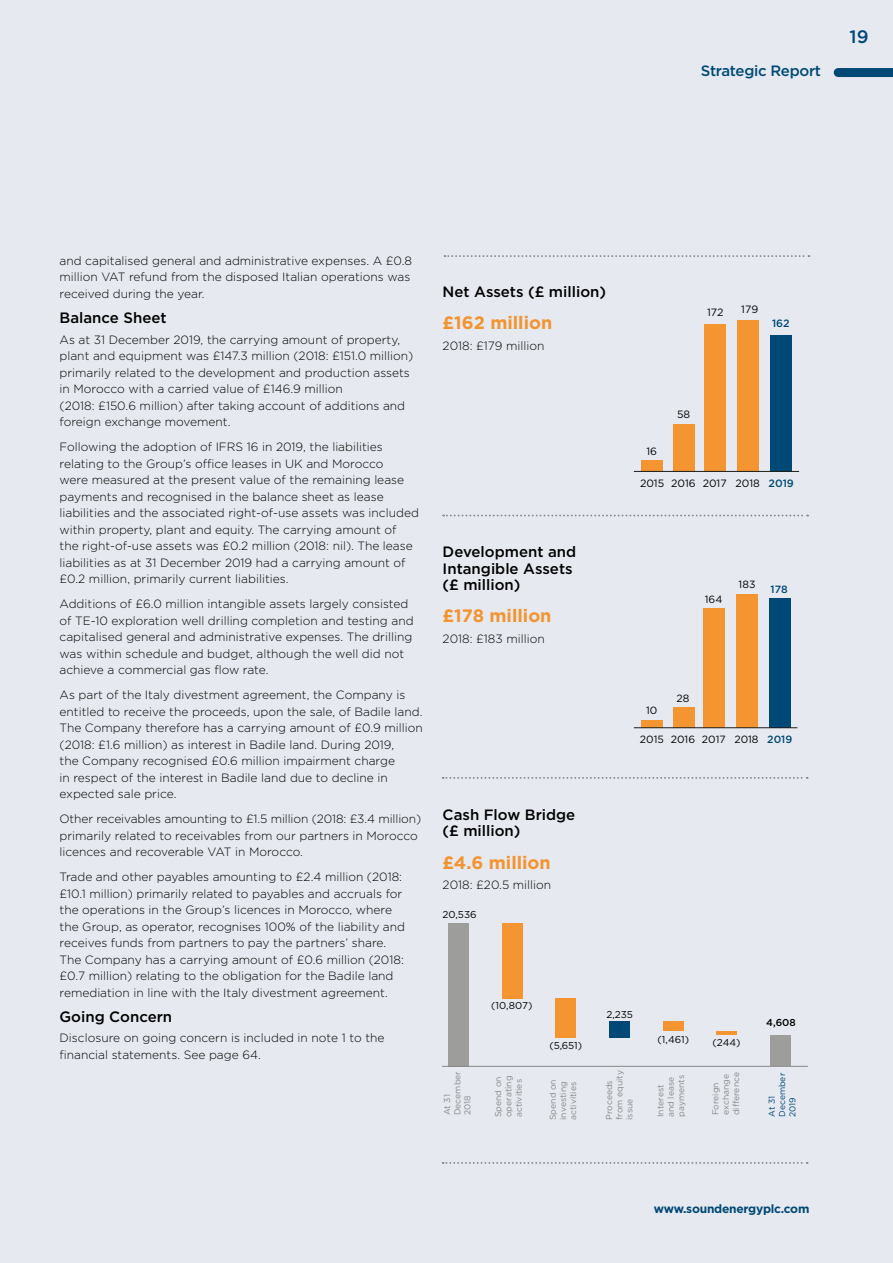
<style>
.page{position:relative;width:893px;height:1263px;background:#e6eaf0}
.page>*{position:absolute;margin:0;border:0;box-sizing:border-box;transform-origin:0 0}
.t1{font:700 18px "Gotham";color:#f39430}
.t2{font:500 18px "Gotham";color:#004876}
.t3{font:500 15px/16.5px "Gotham";color:#000}
.t4{font:500 15px "Gotham";letter-spacing:-.02em;color:#004876}
.t5{font:300 12px/16.5px "Gotham";color:#000}
.t6{font:700 12px "Gotham";letter-spacing:-.02em;color:#004876}
.t7{font:10.65px "Gotham";color:#020203}
.t8{font:500 10.65px "Gotham";color:#004876}
.t9{font:10.5px "Gotham";color:#020203}
.t10{font:500 10.5px "Gotham";color:#004876}
.t11{font:10.05px "Gotham";color:#020203}
.t12{font:500 10.05px "Gotham";color:#000}
.t13{font:8.55px/10.4px "Gotham";color:#878787}
.t14{font:8.55px/10.4px "Gotham";color:#004876}
.s1{font-weight:500;color:#004876}
</style>
<div class="page">
<div style="left:770px;top:335px;width:22px;height:136px;background:#004876"></div>
<div style="left:737px;top:320px;width:22px;height:151px;background:#f49532"></div>
<div style="left:704px;top:324px;width:21px;height:147px;background:#f49532"></div>
<div style="left:642px;top:460px;width:21px;height:11px;background:#f49532"></div>
<div style="left:673px;top:424px;width:22px;height:47px;background:#f49532"></div>
<hr style="left:634px;top:471px;width:165px;height:1px;background:#1e1e1c">
<svg style="left:444px;top:255px;width:365px;height:2px"></svg>
<svg style="left:443px;top:515px;width:365px;height:1px"></svg>
<div style="left:769px;top:598px;width:21px;height:130px;background:#004876"></div>
<div style="left:736px;top:594px;width:22px;height:134px;background:#f49532"></div>
<div style="left:703px;top:608px;width:21px;height:120px;background:#f49532"></div>
<div style="left:641px;top:721px;width:22px;height:7px;background:#f49532"></div>
<div style="left:673px;top:707px;width:21px;height:21px;background:#f49532"></div>
<hr style="left:634px;top:727px;width:163px;height:1px;background:#1e1e1c">
<div style="left:663px;top:1021px;width:20px;height:10px;background:#f49532"></div>
<hr style="left:717px;top:1031px;width:20px;height:4px;background:#f49532">
<div style="left:609px;top:1021px;width:21px;height:16px;background:#004876"></div>
<div style="left:556px;top:998px;width:20px;height:40px;background:#f49532"></div>
<div style="left:448px;top:923px;width:20px;height:143px;background:#9d9d9c"></div>
<div style="left:770px;top:1035px;width:21px;height:31px;background:#9d9d9c"></div>
<div style="left:502px;top:923px;width:20px;height:75px;background:#f49532"></div>
<hr style="left:443px;top:1066px;width:365px;height:1px;background:#878787">
<svg style="left:443px;top:777px;width:365px;height:2px"></svg>
<svg style="left:443px;top:1162px;width:365px;height:2px"></svg>
<div style="left:838px;top:68px;width:55px;height:9px;background:#004876"></div>
<p class="t4" style="left:701px;top:61px;width:122px">Strategic Report</p>
<h1 class="t2" style="left:850px;top:25px;width:20px">19</h1>
<p class="t5" style="left:60px;top:252px;width:354px">and capitalised general and administrative expenses. A £0.8 million VAT refund from the disposed Italian operations was received during the year.</p>
<p class="t3" style="left:60px;top:309px;width:109px">Balance Sheet</p>
<p class="t5" style="left:60px;top:331px;width:355px">As at 31 December 2019, the carrying amount of property, plant and equipment was £147.3 million (2018: £151.0 million) primarily related to the development and production assets in Morocco with a carried value of £146.9 million<br>(2018: £150.6 million) after taking account of additions and foreign exchange movement.</p>
<p class="t5" style="left:60px;top:438px;width:361px">Following the adoption of IFRS 16 in 2019, the liabilities relating to the Group’s office leases in UK and Morocco<br>were measured at the present value of the remaining lease payments and recognised in the balance sheet as lease liabilities and the associated right-of-use assets was included within property, plant and equity. The carrying amount of<br>the right-of-use assets was £0.2 million (2018: nil). The lease liabilities as at 31 December 2019 had a carrying amount of £0.2 million, primarily current liabilities.</p>
<p class="t5" style="left:60px;top:595px;width:356px">Additions of £6.0 million intangible assets largely consisted of TE-10 exploration well drilling completion and testing and capitalised general and administrative expenses. The drilling was within schedule and budget, although the well did not achieve a commercial gas flow rate.</p>
<p class="t5" style="left:60px;top:686px;width:365px">As part of the Italy divestment agreement, the Company is entitled to receive the proceeds, upon the sale, of Badile land.<br>The Company therefore has a carrying amount of £0.9 million (2018: £1.6 million) as interest in Badile land. During 2019,<br>the Company recognised £0.6 million impairment charge<br>in respect of the interest in Badile land due to decline in expected sale price.</p>
<p class="t5" style="left:60px;top:810px;width:363px">Other receivables amounting to £1.5 million (2018: £3.4 million) primarily related to receivables from our partners in Morocco licences and recoverable VAT in Morocco.</p>
<p class="t5" style="left:60px;top:868px;width:347px">Trade and other payables amounting to £2.4 million (2018: £10.1 million) primarily related to payables and accruals for the operations in the Group’s licences in Morocco, where the Group, as operator, recognises 100% of the liability and receives funds from partners to pay the partners’ share.<br>The Company has a carrying amount of £0.6 million (2018: £0.7 million) relating to the obligation for the Badile land remediation in line with the Italy divestment agreement.</p>
<p class="t3" style="left:60px;top:1008px;width:114px">Going Concern</p>
<p class="t5" style="left:60px;top:1029px;width:326px">Disclosure on going concern is included in note 1 to the financial statements. See page 64.</p>
<p class="t3" style="left:443px;top:283px;width:165px">Net Assets (£ million)</p>
<h1 class="t1" style="left:443px;top:311px;width:111px">£162 million</h1>
<p class="t5" style="left:443px;top:337px;width:103px">2018: £179 million</p>
<p class="t3" style="left:443px;top:543px;width:135px">Development and<br>Intangible Assets (£ million)</p>
<h1 class="t1" style="left:443px;top:604px;width:110px">£178 million</h1>
<p class="t5" style="left:443px;top:630px;width:104px">2018: £183 million</p>
<p class="t3" style="left:443px;top:806px;width:134px">Cash Flow Bridge (£ million)</p>
<h1 class="t1" style="left:443px;top:850px;width:110px">£4.6 million</h1>
<p class="t5" style="left:443px;top:877px;width:110px">2018: £20.5 million</p>
<p class="t11" style="left:442px;top:908px;width:36px">20,536</p>
<p class="t7" style="left:707px;top:306px;width:18px">172</p>
<p class="t7" style="left:741px;top:303px;width:18px">179</p>
<p class="t8" style="left:772px;top:316px;width:19px">162</p>
<p class="t7" style="left:646px;top:444px;width:12px">16</p>
<p class="t7" style="left:677px;top:408px;width:15px">58</p>
<p class="t7" style="left:640px;top:476px;width:155px">2015 2016 2017 2018 <span class="s1">2019</span></p>
<p class="t9" style="left:705px;top:592px;width:19px">164</p>
<p class="t9" style="left:739px;top:577px;width:18px">183</p>
<p class="t10" style="left:770px;top:582px;width:19px">178</p>
<p class="t9" style="left:646px;top:703px;width:13px">10</p>
<p class="t9" style="left:677px;top:691px;width:14px">28</p>
<p class="t9" style="left:640px;top:732px;width:154px">2015 2016 2017 2018 <span class="s1">2019</span></p>
<p class="t11" style="left:491px;top:999px;width:43px">(10,807)</p>
<p class="t11" style="left:549px;top:1039px;width:34px">(5,651)</p>
<p class="t11" style="left:606px;top:1008px;width:28px">2,235</p>
<p class="t11" style="left:658px;top:1033px;width:33px">(1,461)</p>
<p class="t11" style="left:712px;top:1036px;width:30px">(244)</p>
<p class="t12" style="left:766px;top:1016px;width:31px">4,608</p>
<p class="t13" style="left:442px;top:1115px;width:46px;rotate:-90deg">At 31<br>December<br>2018</p>
<p class="t13" style="left:493px;top:1117px;width:43px;text-align:justify;rotate:-90deg">Spend on operating activities</p>
<p class="t13" style="left:547px;top:1120px;width:42px;rotate:-90deg">Spend on investing activities</p>
<p class="t13" style="left:604px;top:1120px;width:51px;rotate:-90deg">Proceeds from equity issue</p>
<p class="t13" style="left:655px;top:1117px;width:43px;rotate:-90deg">Interest and lease payments</p>
<p class="t13" style="left:710px;top:1115px;width:45px;rotate:-90deg">Foreign exchange di erence</p>
<p class="t14" style="left:766px;top:1117px;width:46px;rotate:-90deg">At 31<br>December<br>2019</p>
<p class="t6" style="left:654px;top:1201px;width:157px">www.soundenergyplc.com</p>
</div>
